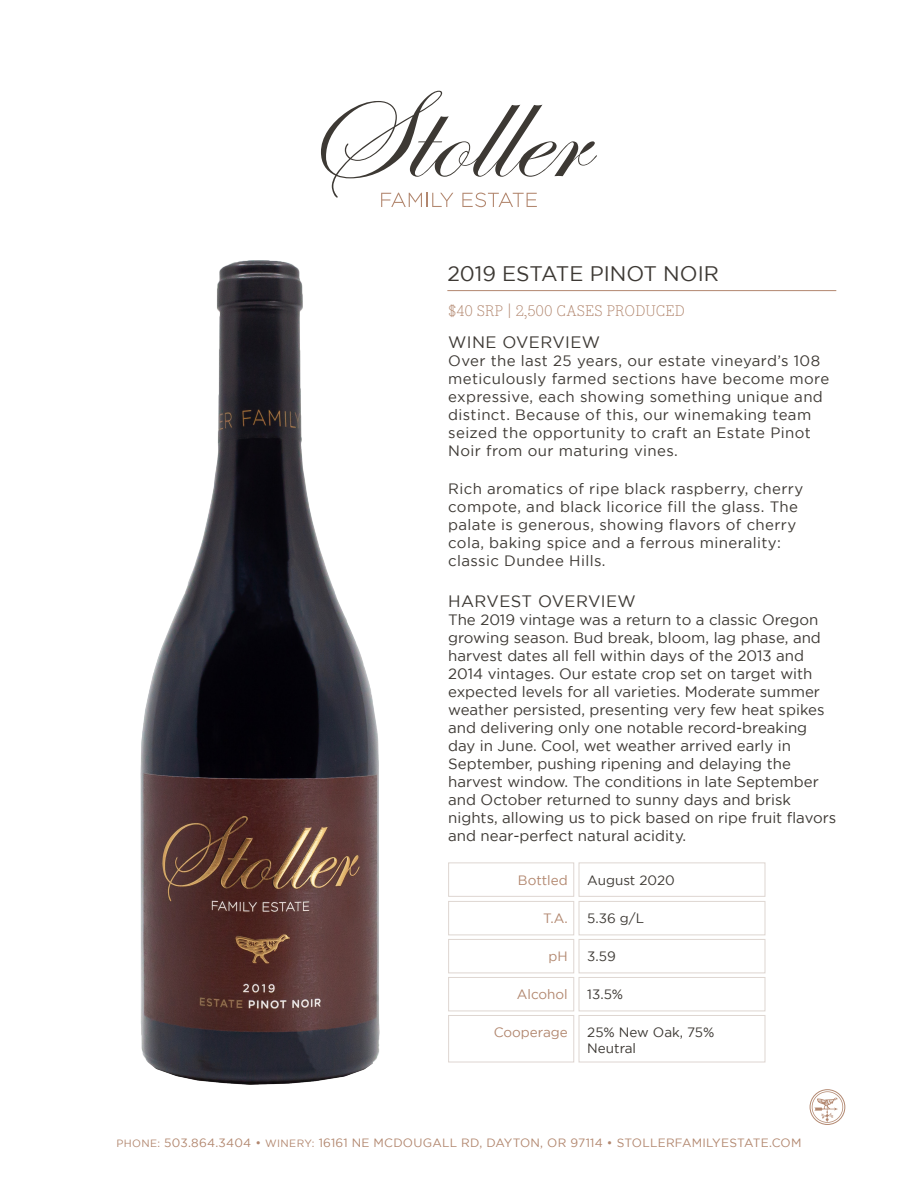
<style>
.page{position:relative;width:918px;height:1188px;background:#fff}
.page>*{position:absolute;margin:0;border:0;box-sizing:border-box;transform-origin:0 0}
.Wine_Name_Header_Blk{font:21px "Gotham";color:#3d3934}
.SUBHEAD_all_caps{font:16.5px "Gotham";letter-spacing:.025em;color:#3d3934}
.SUBHEAD_all_caps-2{font:15px/18px "Gotham";color:#3d3934}
.SUBHEAD_all_caps-3{font:15px/18px "Gotham";letter-spacing:.025em;color:#3d3934}
.Wine_Name_Header_Blk-2{font:300 15px "Bodoni Egyptian Pro";color:#b2876f}
.Wine_Info_Chart_BLAC{font:13.5px/16.2px "Gotham";color:#3d3934}
.Wine_Info_Chart_GOLD{font:13.5px "Gotham";color:#b2876f}
.Contact_Info_Text{font:12px "Gotham";letter-spacing:.02em;color:#b2876f}
.s1{font-size:10.5px}
</style>
<div class="page">
<svg style="left:321px;top:91px;width:276px;height:116px"></svg>
<svg style="left:810px;top:1089px;width:35px;height:36px"></svg>
<hr style="left:447px;top:290px;width:389px;height:1px;background:#b2876f">
<div style="left:448px;top:862px;width:126px;height:35px;border:1px solid #ded6d1"></div>
<div style="left:579px;top:862px;width:186px;height:35px;border:1px solid #ded6d1"></div>
<div style="left:448px;top:939px;width:126px;height:34px;border:1px solid #ded6d1"></div>
<div style="left:579px;top:939px;width:186px;height:34px;border:1px solid #ded6d1"></div>
<div style="left:448px;top:977px;width:126px;height:34px;border:1px solid #ded6d1"></div>
<div style="left:579px;top:977px;width:186px;height:34px;border:1px solid #ded6d1"></div>
<div style="left:448px;top:901px;width:126px;height:34px;border:1px solid #ded6d1"></div>
<div style="left:579px;top:901px;width:186px;height:34px;border:1px solid #ded6d1"></div>
<div style="left:448px;top:1015px;width:126px;height:47px;border:1px solid #ded6d1"></div>
<div style="left:579px;top:1015px;width:186px;height:47px;border:1px solid #ded6d1"></div>
<img style="left:140px;top:261px;width:240px;height:824px">
<p class="Wine_Name_Header_Blk" style="left:447px;top:262px;width:273px">2019 ESTATE PINOT NOIR</p>
<p class="Wine_Name_Header_Blk-2" style="left:448px;top:301px;width:238px">$40 SRP | 2,500 CASES PRODUCED</p>
<p class="SUBHEAD_all_caps" style="left:448px;top:333px;width:153px">WINE OVERVIEW</p>
<p class="SUBHEAD_all_caps-3" style="left:448px;top:351px;width:383px">Over the last 25 years, our estate vineyard’s 108 meticulously farmed sections have become more expressive, each showing something unique and distinct. Because of this, our winemaking team seized the opportunity to craft an Estate Pinot Noir from our maturing vines.</p>
<p class="SUBHEAD_all_caps-3" style="left:448px;top:480px;width:357px">Rich aromatics of ripe black raspberry, cherry compote, and black licorice fill the glass. The palate is generous, showing flavors of cherry cola, baking spice and a ferrous minerality: classic Dundee Hills.</p>
<p class="SUBHEAD_all_caps" style="left:448px;top:592px;width:189px">HARVEST OVERVIEW</p>
<p class="SUBHEAD_all_caps-2" style="left:448px;top:611px;width:390px">The 2019 vintage was a return to a classic Oregon growing season. Bud break, bloom, lag phase, and harvest dates all fell within days of the 2013 and 2014 vintages. Our estate crop set on target with expected levels for all varieties. Moderate summer weather persisted, presenting very few heat spikes and delivering only one notable record-breaking day in June. Cool, wet weather arrived early in September, pushing ripening and delaying the harvest window. The conditions in late September and October returned to sunny days and brisk nights, allowing us to pick based on ripe fruit flavors and near-perfect natural acidity.</p>
<p class="Wine_Info_Chart_GOLD" style="left:518px;top:872px;width:51px">Bottled</p>
<p class="Wine_Info_Chart_BLAC" style="left:587px;top:871px;width:89px">August 2020</p>
<p class="Wine_Info_Chart_GOLD" style="left:543px;top:911px;width:26px">T.A.</p>
<p class="Wine_Info_Chart_BLAC" style="left:587px;top:910px;width:58px">5.36 g/L</p>
<p class="Wine_Info_Chart_GOLD" style="left:549px;top:949px;width:21px">pH</p>
<p class="Wine_Info_Chart_BLAC" style="left:587px;top:948px;width:30px">3.59</p>
<p class="Wine_Info_Chart_GOLD" style="left:517px;top:987px;width:53px">Alcohol</p>
<p class="Wine_Info_Chart_BLAC" style="left:587px;top:986px;width:37px">13.5%</p>
<p class="Wine_Info_Chart_GOLD" style="left:494px;top:1025px;width:76px">Cooperage</p>
<p class="Wine_Info_Chart_BLAC" style="left:587px;top:1024px;width:129px">25% New Oak, 75%<br>Neutral</p>
<p class="Contact_Info_Text" style="left:117px;top:1136px;width:686px"><span class="s1">PHONE:</span> 503.864.3404 • <span class="s1">WINERY:</span> 16161 NE MCDOUGALL RD, DAYTON, OR 97114 • STOLLERFAMILYESTATE.COM</p>
</div>
